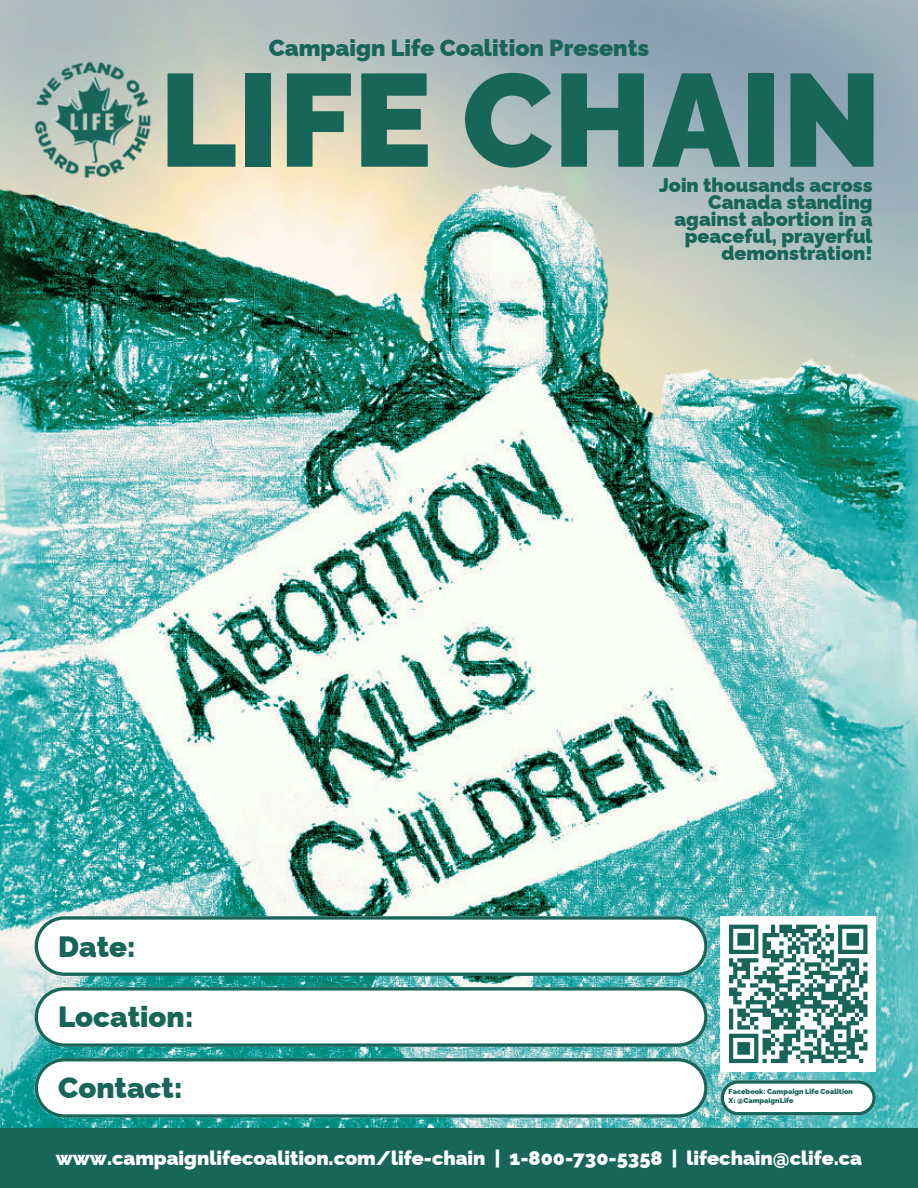
<style>
.page{position:relative;width:918px;height:1188px;background:#fff}
.page>*{position:absolute;margin:0;border:0;box-sizing:border-box;transform-origin:0 0}
.t1{font:900 131.4px "Raleway";letter-spacing:.005em;color:#18655a}
.t2{font:900 29.4px "Raleway";color:#18655a}
.t3{font:900 23.25px "Raleway";color:#18655a}
.t4{font:900 19.8px "Raleway";color:#fff}
.t5{font:900 19.65px/17.1px "Raleway";color:#18655a;text-align:right}
.t6{font:900 7.2px "Raleway";color:#18655a}
</style>
<div class="page">
<img style="left:0;top:62px;width:918px;height:1067px">
<div style="left:0;top:1129px;width:918px;height:59px;background:#18655a"></div>
<div style="left:721px;top:916px;width:155px;height:155px;background:#fff"></div>
<svg style="left:729px;top:924px;width:139px;height:140px"></svg>
<img style="left:21px;top:27px;width:142px;height:187px">
<svg style="left:35px;top:987px;width:673px;height:60px"></svg>
<svg style="left:35px;top:1058px;width:673px;height:60px"></svg>
<svg style="left:35px;top:916px;width:673px;height:60px"></svg>
<svg style="left:721px;top:1080px;width:155px;height:35px"></svg>
<h2 class="t3" style="left:269px;top:35px;width:382px">Campaign Life Coalition Presents</h2>
<h3 class="t1" style="left:160px;top:43px;width:724px">LIFE CHAIN</h3>
<p class="t2" style="left:58px;top:929px;width:79px">Date:</p>
<p class="t2" style="left:58px;top:1000px;width:137px">Location:</p>
<h4 class="t2" style="left:58px;top:1071px;width:126px">Contact:</h4>
<h2 class="t5" style="left:659px;top:176px;width:215px">Join thousands across<br>Canada standing against abortion in a peaceful, prayerful demonstration!</h2>
<p class="t6" style="left:729px;top:1088px;width:126px">Facebook: Campaign Life Coalition</p>
<p class="t6" style="left:729px;top:1096px;width:66px">X: @CampaignLife</p>
<h2 class="t4" style="left:56px;top:1147px;width:808px">www.campaignlifecoalition.com/life-chain | 1-800-730-5358 | lifechain@clife.ca</h2>
</div>
